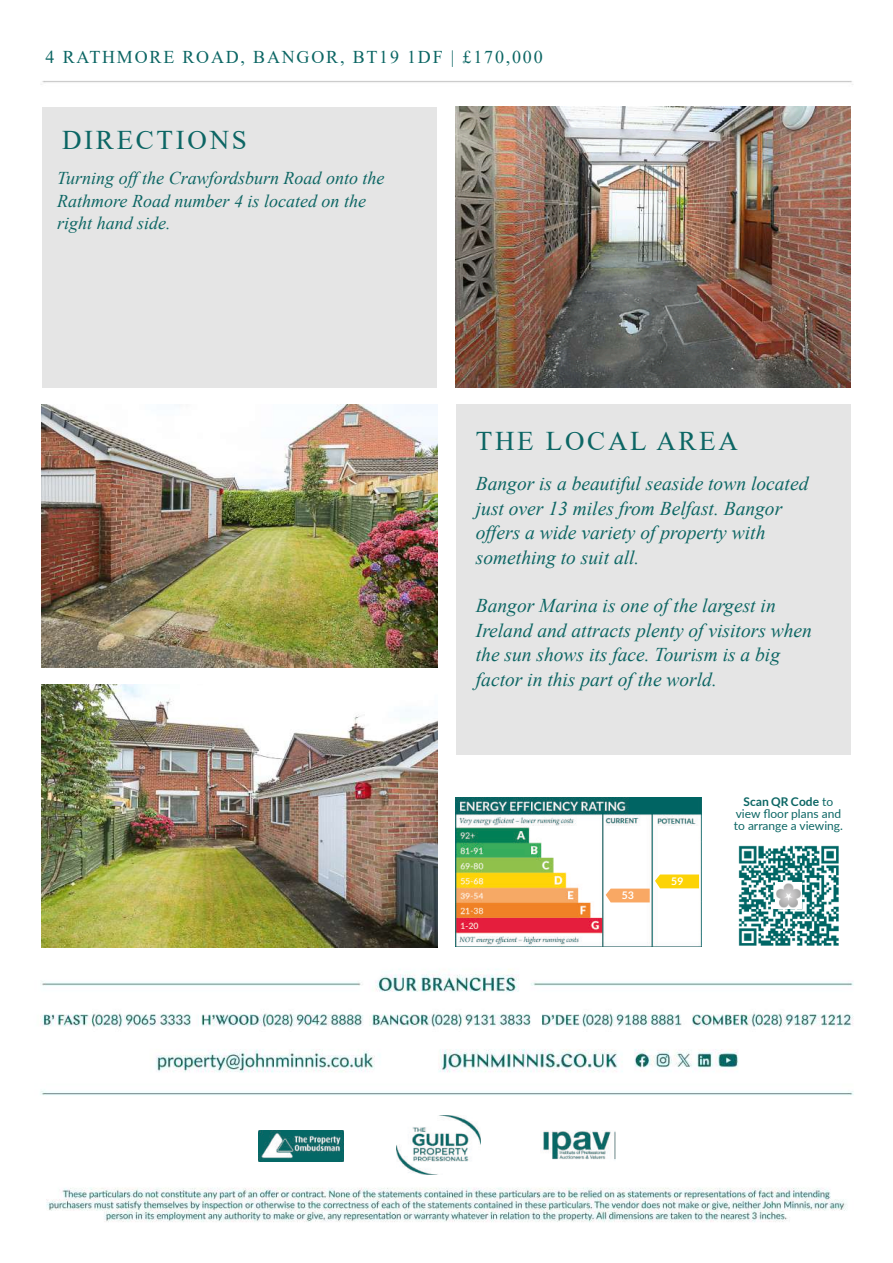
<style>
.page{position:relative;width:893px;height:1263px;background:#fff}
.page>*{position:absolute;margin:0;border:0;box-sizing:border-box;transform-origin:0 0}
.t1{font:27px "Times New Roman";letter-spacing:.1em;color:#0c6664}
.t2{font:italic 19.5px/24.5px "Times New Roman";color:#0d6664}
.t3{font:italic 18px/22.5px "Times New Roman";color:#0d6664}
.t4{font:18px "Times New Roman";letter-spacing:.1em;color:#0c6664}
.t5{font:12px/12px "Lato";color:#0c6664;text-align:center}
.t6{font:700 10.5px "Lato";color:#fff}
.s1{font-weight:700}
</style>
<div class="page">
<img style="left:40px;top:81px;width:814px;height:1141px">
<img style="left:540px;top:1130px;width:76px;height:32px">
<img style="left:258px;top:1130px;width:86px;height:32px">
<img style="left:397px;top:1115px;width:83px;height:59px">
<img style="left:734px;top:842px;width:108px;height:108px">
<img style="left:456px;top:797px;width:245px;height:149px">
<svg style="left:606px;top:874px;width:93px;height:28px"></svg>
<div style="left:43px;top:107px;width:394px;height:281px;background:#e5e5e5"></div>
<img style="left:456px;top:107px;width:394px;height:281px">
<img style="left:42px;top:404px;width:395px;height:264px">
<img style="left:42px;top:684px;width:395px;height:264px">
<div style="left:456px;top:404px;width:394px;height:350px;background:#e5e5e5"></div>
<p class="t4" style="left:46px;top:50px;width:499px">4 RATHMORE ROAD, BANGOR, BT19 1DF | £170,000</p>
<h1 class="t1" style="left:62px;top:131px;width:186px">DIRECTIONS</h1>
<p class="t3" style="left:57px;top:169px;width:329px">Turning offthe Crawfordsburn Road onto the<br>Rathmore Road number 4 is located on the right hand side.</p>
<h1 class="t1" style="left:476px;top:432px;width:264px">THE LOCAL AREA</h1>
<p class="t2" style="left:476px;top:473px;width:334px">Bangor is a beautiful seaside town located just over 13 miles from Belfast. Bangor offers a wide variety of property with something to suit all.</p>
<p class="t2" style="left:476px;top:595px;width:338px">Bangor Marina is one of the largest in Ireland and attracts plenty of visitors when the sun shows its face. Tourism is a big factor in this part of the world.</p>
<p class="t6" style="left:622px;top:891px;width:14px">53</p>
<p class="t6" style="left:671px;top:877px;width:14px">59</p>
<p class="t5" style="left:734px;top:797px;width:111px"><span class="s1">Scan QR Code</span> to view floor plans and to arrange a viewing.</p>
</div>
